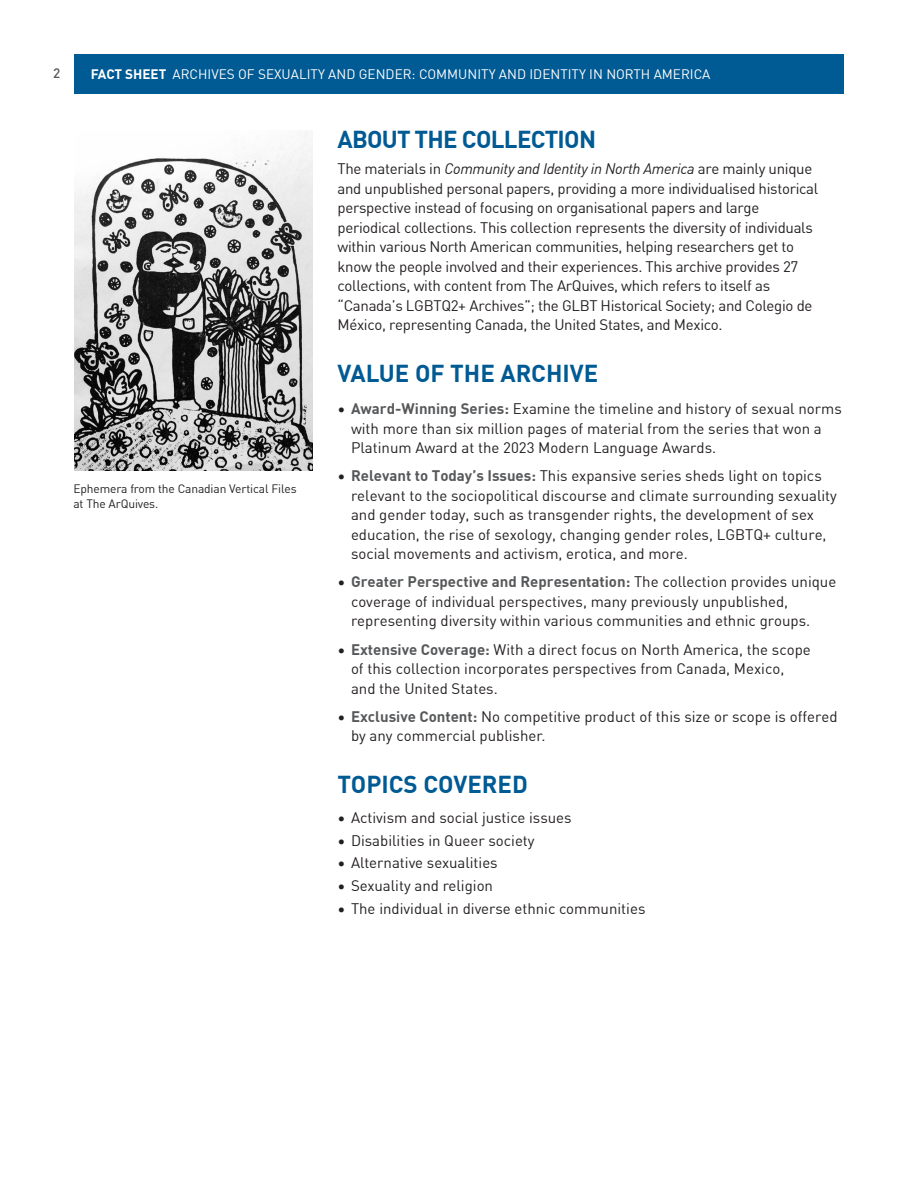
<style>
.page{position:relative;width:918px;height:1188px;background:#fff}
.page>*{position:absolute;margin:0;border:0;box-sizing:border-box;transform-origin:0 0}
.t1{font:700 24px "DIN Offc";letter-spacing:-.01em;color:#005a93}
.t2{font:700 24px "DIN Offc";letter-spacing:-.03em;color:#005a93}
.t3{font:15px/19.5px "DIN Offc";color:#231f20}
.t4{font:15px/19.5px "DIN Offc";letter-spacing:-.02em;color:#231f20}
.t5{font:13.5px "DIN Offc";color:#fff}
.t6{font:500 13.5px "DIN Offc";color:#57585a}
.t7{font:12px/15px "DIN Offc";letter-spacing:-.01em;color:#231f20}
.s1{font-weight:700}
.s2{font-style:italic}
.s3{font-weight:700;color:#57585a}
</style>
<div class="page">
<div style="left:74px;top:54px;width:770px;height:39px;background:#005a93"></div>
<img style="left:74px;top:132px;width:239px;height:339px">
<p class="t6" style="left:53px;top:64px;width:9px">2</p>
<p class="t5" style="left:91px;top:66px;width:621px"><span class="s1">FACT SHEET</span> ARCHIVES OF SEXUALITY AND GENDER: COMMUNITY AND IDENTITY IN NORTH AMERICA</p>
<p class="t7" style="left:73px;top:481px;width:225px">Ephemera from the Canadian Vertical Files at The ArQuives.</p>
<h1 class="t2" style="left:338px;top:123px;width:260px">ABOUT THE COLLECTION</h1>
<p class="t4" style="left:337px;top:159px;width:482px">The materials in <span class="s2">Community and Identity in North America</span> are mainly unique and unpublished personal papers, providing a more individualised historical perspective instead of focusing on organisational papers and large periodical collections. This collection represents the diversity of individuals within various North American communities, helping researchers get to know the people involved and their experiences. This archive provides 27 collections, with content from The ArQuives, which refers to itself as “Canada’s LGBTQ2+ Archives”; the GLBT Historical Society; and Colegio de México, representing Canada, the United States, and Mexico.</p>
<h1 class="t1" style="left:337px;top:358px;width:262px">VALUE OF THE ARCHIVE</h1>
<p class="t3" style="left:351px;top:399px;width:492px;text-indent:-14px">• <span class="s3">Award-Winning Series:</span> Examine the timeline and history of sexual norms with more than six million pages of material from the series that won a<br>Platinum Award at the 2023 Modern Language Awards.</p>
<p class="t3" style="left:351px;top:466px;width:487px;text-indent:-14px">• <span class="s3">Relevant to Today’s Issues:</span> This expansive series sheds light on topics relevant to the sociopolitical discourse and climate surrounding sexuality and gender today, such as transgender rights, the development of sex education, the rise of sexology, changing gender roles, LGBTQ+ culture, social movements and activism, erotica, and more.</p>
<p class="t3" style="left:351px;top:572px;width:487px;text-indent:-14px">• <span class="s3">Greater Perspective and Representation:</span> The collection provides unique coverage of individual perspectives, many previously unpublished, representing diversity within various communities and ethnic groups.</p>
<p class="t3" style="left:351px;top:639px;width:461px;text-indent:-14px">• <span class="s3">Extensive Coverage:</span> With a direct focus on North America, the scope of this collection incorporates perspectives from Canada, Mexico, and the United States.</p>
<p class="t3" style="left:351px;top:707px;width:488px;text-indent:-14px">• <span class="s3">Exclusive Content:</span> No competitive product of this size or scope is offered by any commercial publisher.</p>
<h1 class="t1" style="left:338px;top:769px;width:192px">TOPICS COVERED</h1>
<p class="t3" style="left:338px;top:808px;width:236px">• Activism and social justice issues</p>
<p class="t3" style="left:338px;top:831px;width:199px">• Disabilities in Queer society</p>
<p class="t3" style="left:338px;top:853px;width:162px">• Alternative sexualities</p>
<p class="t3" style="left:338px;top:876px;width:157px">• Sexuality and religion</p>
<p class="t3" style="left:338px;top:899px;width:309px">• The individual in diverse ethnic communities</p>
</div>
